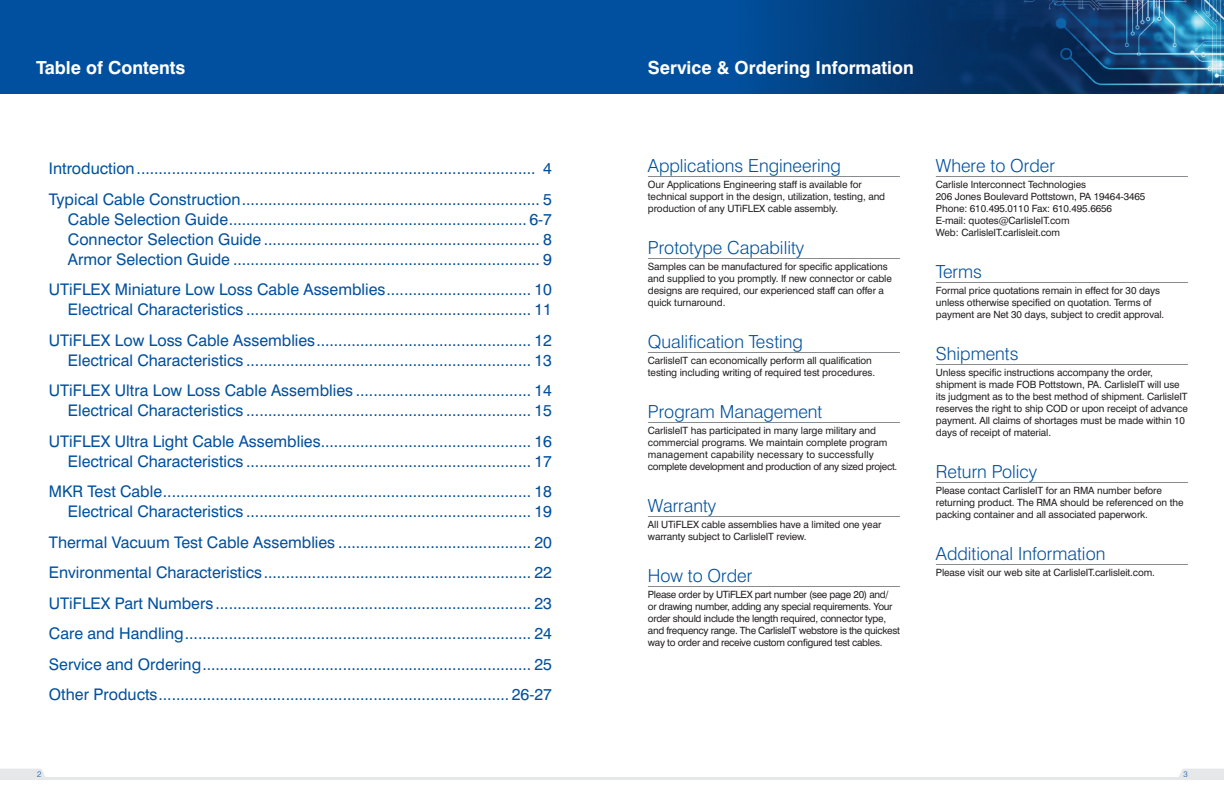
<style>
.page{position:relative;width:1224px;height:792px;background:#fff}
.page>*{position:absolute;margin:0;border:0;box-sizing:border-box;transform-origin:0 0}
.t1{font:300 18px "Swiss 721 BT";color:#01509f}
.t2{font:700 18px "Swiss 721 BT";color:#fff}
.t3{font:16px/20px "Swiss 721 BT";color:#01509f;text-align:right}
.t4{font:10px/12px "Swiss 721 BT";letter-spacing:-.01em;color:#231f20}
.t5{font:10px/12px "Swiss 721 BT";letter-spacing:-.03em;color:#231f20}
.t6{font:300 8px "Swiss 721 BT";color:#01509f}
</style>
<div class="page">
<div style="left:0;top:0;width:1224px;height:94px;background:#01509f"></div>
<img style="left:762px;top:0;width:462px;height:94px">
<svg style="left:1178px;top:769px;width:46px;height:9px"></svg>
<svg style="left:0;top:769px;width:46px;height:9px"></svg>
<hr style="left:0;top:778px;width:1224px;height:2px;background:#e6e7e9">
<hr style="left:648px;top:176px;width:252px;height:1px;background:#888c8f">
<hr style="left:648px;top:258px;width:252px;height:1px;background:#888c8f">
<hr style="left:648px;top:352px;width:252px;height:1px;background:#888c8f">
<hr style="left:648px;top:422px;width:252px;height:1px;background:#888c8f">
<hr style="left:648px;top:516px;width:252px;height:1px;background:#888c8f">
<hr style="left:648px;top:586px;width:252px;height:1px;background:#888c8f">
<hr style="left:936px;top:176px;width:252px;height:1px;background:#888c8f">
<hr style="left:936px;top:282px;width:252px;height:1px;background:#888c8f">
<hr style="left:936px;top:364px;width:252px;height:1px;background:#888c8f">
<hr style="left:936px;top:482px;width:252px;height:1px;background:#888c8f">
<hr style="left:936px;top:564px;width:252px;height:1px;background:#888c8f">
<p class="t2" style="left:36px;top:57px;width:151px">Table of Contents</p>
<p class="t2" style="left:648px;top:57px;width:267px">Service &amp; Ordering Information</p>
<p class="t3" style="left:49px;top:153px;width:505px;line-height:30.5px;text-align:left">Introduction........................................................................................... 4<br>Typical Cable Construction.................................................................... 5</p>
<p class="t3" style="left:68px;top:209px;width:486px;text-align:justify">Cable Selection Guide.................................................................... 6-7<br>Connector Selection Guide ............................................................... 8<br>Armor Selection Guide ...................................................................... 9</p>
<p class="t3" style="left:49px;top:279px;width:505px">UTiFLEX Miniature Low Loss Cable Assemblies................................. 10<br>Electrical Characteristics ................................................................. 11</p>
<p class="t3" style="left:49px;top:330px;width:505px">UTiFLEX Low Loss Cable Assemblies................................................. 12<br>Electrical Characteristics ................................................................. 13</p>
<p class="t3" style="left:49px;top:380px;width:505px">UTiFLEX Ultra Low Loss Cable Assemblies ........................................ 14<br>Electrical Characteristics ................................................................. 15</p>
<p class="t3" style="left:49px;top:431px;width:505px">UTiFLEX Ultra Light Cable Assemblies................................................ 16<br>Electrical Characteristics ................................................................. 17</p>
<p class="t3" style="left:49px;top:481px;width:505px">MKR Test Cable.................................................................................... 18<br>Electrical Characteristics ................................................................. 19</p>
<p class="t3" style="left:49px;top:527px;width:505px;line-height:30.5px;text-align:justify">Thermal Vacuum Test Cable Assemblies ............................................ 20<br>Environmental Characteristics............................................................. 22<br>UTiFLEX Part Numbers ........................................................................ 23<br>Care and Handling............................................................................... 24<br>Service and Ordering........................................................................... 25<br>Other Products................................................................................ 26-27</p>
<p class="t1" style="left:648px;top:154px;width:195px">Applications Engineering</p>
<p class="t4" style="left:648px;top:179px;width:239px">Our Applications Engineering staff is available for technical support in the design, utilization, testing, and production of any UTiFLEX cable assembly.</p>
<p class="t1" style="left:648px;top:236px;width:158px">Prototype Capability</p>
<p class="t4" style="left:648px;top:261px;width:245px">Samples can be manufactured for specific applications and supplied to you promptly. If new connector or cable designs are required, our experienced staff can offer a quick turnaround.</p>
<p class="t1" style="left:648px;top:330px;width:157px">Qualification Testing</p>
<p class="t4" style="left:648px;top:355px;width:229px">CarlisleIT can economically perform all qualification testing including writing of required test procedures.</p>
<p class="t1" style="left:648px;top:400px;width:176px">Program Management</p>
<p class="t4" style="left:648px;top:425px;width:251px">CarlisleIT has participated in many large military and commercial programs. We maintain complete program management capability necessary to successfully complete development and production of any sized project.</p>
<p class="t1" style="left:648px;top:494px;width:70px">Warranty</p>
<p class="t4" style="left:648px;top:519px;width:235px">All UTiFLEX cable assemblies have a limited one year warranty subject to CarlisleIT review.</p>
<p class="t1" style="left:648px;top:564px;width:106px">How to Order</p>
<p class="t5" style="left:648px;top:589px;width:254px">Please order by UTiFLEX part number (see page 20) and/<br>or drawing number, adding any special requirements. Your order should include the length required, connector type, and frequency range. The CarlisleIT webstore is the quickest way to order and receive custom configured test cables.</p>
<p class="t1" style="left:936px;top:154px;width:120px">Where to Order</p>
<p class="t4" style="left:936px;top:179px;width:211px">Carlisle Interconnect Technologies<br>206 Jones Boulevard Pottstown, PA 19464-3465<br>Phone: 610.495.0110 Fax: 610.495.6656<br>E-mail: quotes@CarlisleIT.com<br>Web: CarlisleIT.carlisleit.com</p>
<p class="t1" style="left:936px;top:260px;width:48px">Terms</p>
<p class="t4" style="left:936px;top:285px;width:230px">Formal price quotations remain in effect for 30 days unless otherwise specified on quotation. Terms of payment are Net 30 days, subject to credit approval.</p>
<p class="t1" style="left:936px;top:342px;width:84px">Shipments</p>
<p class="t4" style="left:936px;top:367px;width:254px">Unless specific instructions accompany the order, shipment is made FOB Pottstown, PA. CarlisleIT will use its judgment as to the best method of shipment. CarlisleIT reserves the right to ship COD or upon receipt of advance payment. All claims of shortages must be made within 10 days of receipt of material.</p>
<p class="t1" style="left:936px;top:460px;width:103px">Return Policy</p>
<p class="t4" style="left:936px;top:485px;width:249px">Please contact CarlisleIT for an RMA number before returning product. The RMA should be referenced on the packing container and all associated paperwork.</p>
<p class="t1" style="left:936px;top:542px;width:171px">Additional Information</p>
<p class="t4" style="left:936px;top:567px;width:221px">Please visit our web site at CarlisleIT.carlisleit.com.</p>
<p class="t6" style="left:37px;top:769px;width:6px">2</p>
<p class="t6" style="left:1183px;top:769px;width:6px">3</p>
</div>
